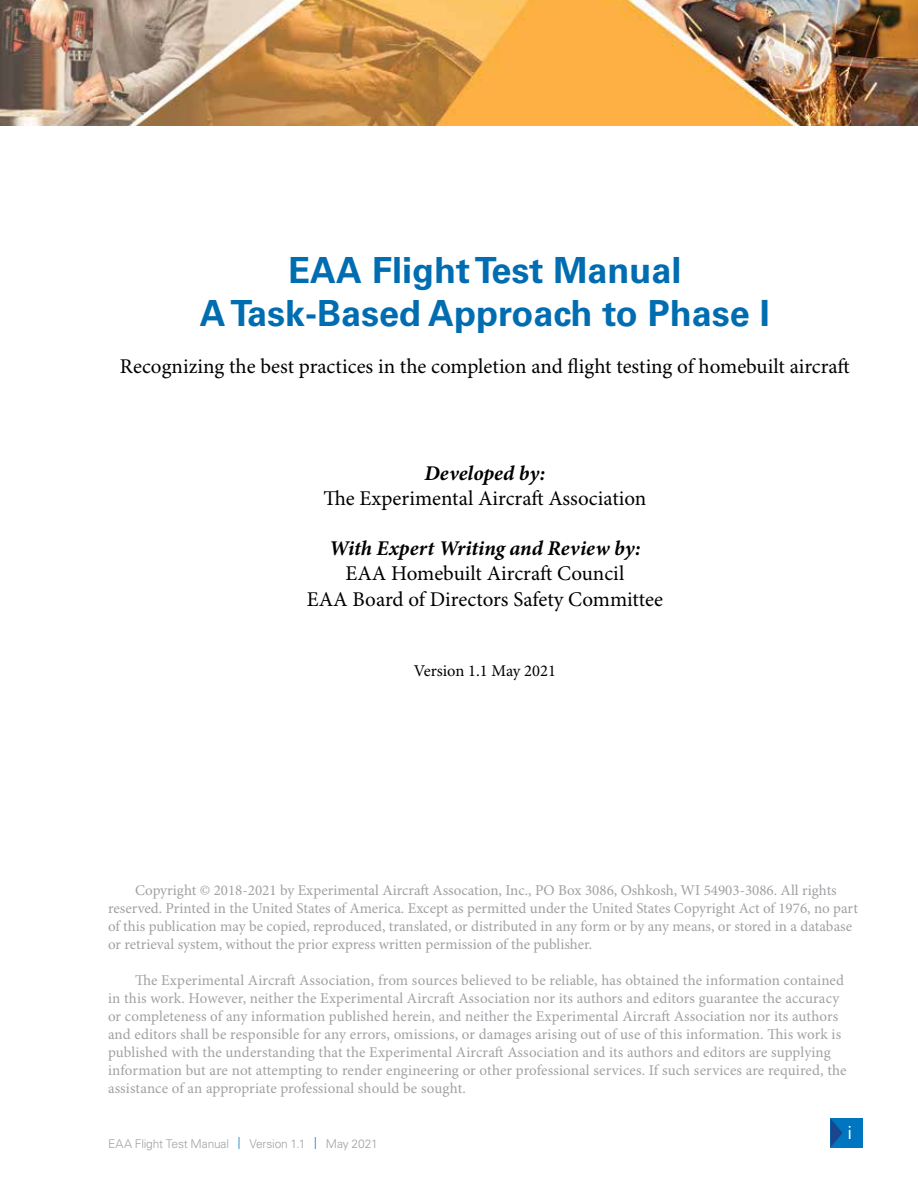
<style>
.page{position:relative;width:918px;height:1188px;background:#fff}
.page>*{position:absolute;margin:0;border:0;box-sizing:border-box;transform-origin:0 0}
.t1{font:700 36px/43.2px "Univers LT Std";color:#006db1;text-align:center}
.t2{font:21px/25.2px "Minion Pro";color:#000;text-align:center}
.t3{font:italic 700 21px "Minion Pro";color:#000}
.t4{font:condensed 18px "Univers LT Std";color:#fff}
.t5{font:16.5px "Minion Pro";color:#000}
.t6{font:15px/18px "Minion Pro";letter-spacing:.005em;color:#9fa1a4}
.t7{font:300 12px "Univers LT Std";letter-spacing:-.015em;color:#9fa1a4}
.s1{color:#0076c0}
</style>
<div class="page">
<img style="left:0;top:0;width:918px;height:125px">
<div style="left:830px;top:1118px;width:33px;height:30px;background:#0076c0"></div>
<svg style="left:830px;top:1119px;width:13px;height:28px"></svg>
<h1 class="t1" style="left:200px;top:249px;width:572px">EAA Flight Test Manual<br>A Task-Based Approach to Phase I</h1>
<h2 class="t2" style="left:120px;top:354px;width:731px">Recognizing the best practices in the completion and flight testing of homebuilt aircraft</h2>
<h2 class="t3" style="left:424px;top:460px;width:123px">Developed by:</h2>
<h2 class="t2" style="left:323px;top:486px;width:325px">The Experimental Aircraft Association</h2>
<h2 class="t3" style="left:329px;top:536px;width:313px">With Expert Writing and Review by:</h2>
<h2 class="t2" style="left:307px;top:562px;width:358px">EAA Homebuilt Aircraft Council<br>EAA Board of Directors Safety Committee</h2>
<p class="t5" style="left:414px;top:661px;width:144px">Version 1.1 May 2021</p>
<p class="t6" style="left:108px;top:882px;width:751px;text-indent:27px">Copyright © 2018-2021 by Experimental Aircraft Assocation, Inc., PO Box 3086, Oshkosh, WI 54903-3086. All rights reserved. Printed in the United States of America. Except as permitted under the United States Copyright Act of 1976, no part of this publication may be copied, reproduced, translated, or distributed in any form or by any means, or stored in a database or retrieval system, without the prior express written permission of the publisher.</p>
<p class="t6" style="left:108px;top:972px;width:740px;text-indent:27px">The Experimental Aircraft Association, from sources believed to be reliable, has obtained the information contained in this work. However, neither the Experimental Aircraft Association nor its authors and editors guarantee the accuracy or completeness of any information published herein, and neither the Experimental Aircraft Association nor its authors and editors shall be responsible for any errors, omissions, or damages arising out of use of this information. This work is published with the understanding that the Experimental Aircraft Association and its authors and editors are supplying information but are not attempting to render engineering or other professional services. If such services are required, the assistance of an appropriate professional should be sought.</p>
<p class="t7" style="left:108px;top:1136px;width:271px">EAA Flight Test Manual <span class="s1">|</span> Version 1.1 <span class="s1">|</span> May 2021</p>
<p class="t4" style="left:848px;top:1121px;width:5px">i</p>
</div>
